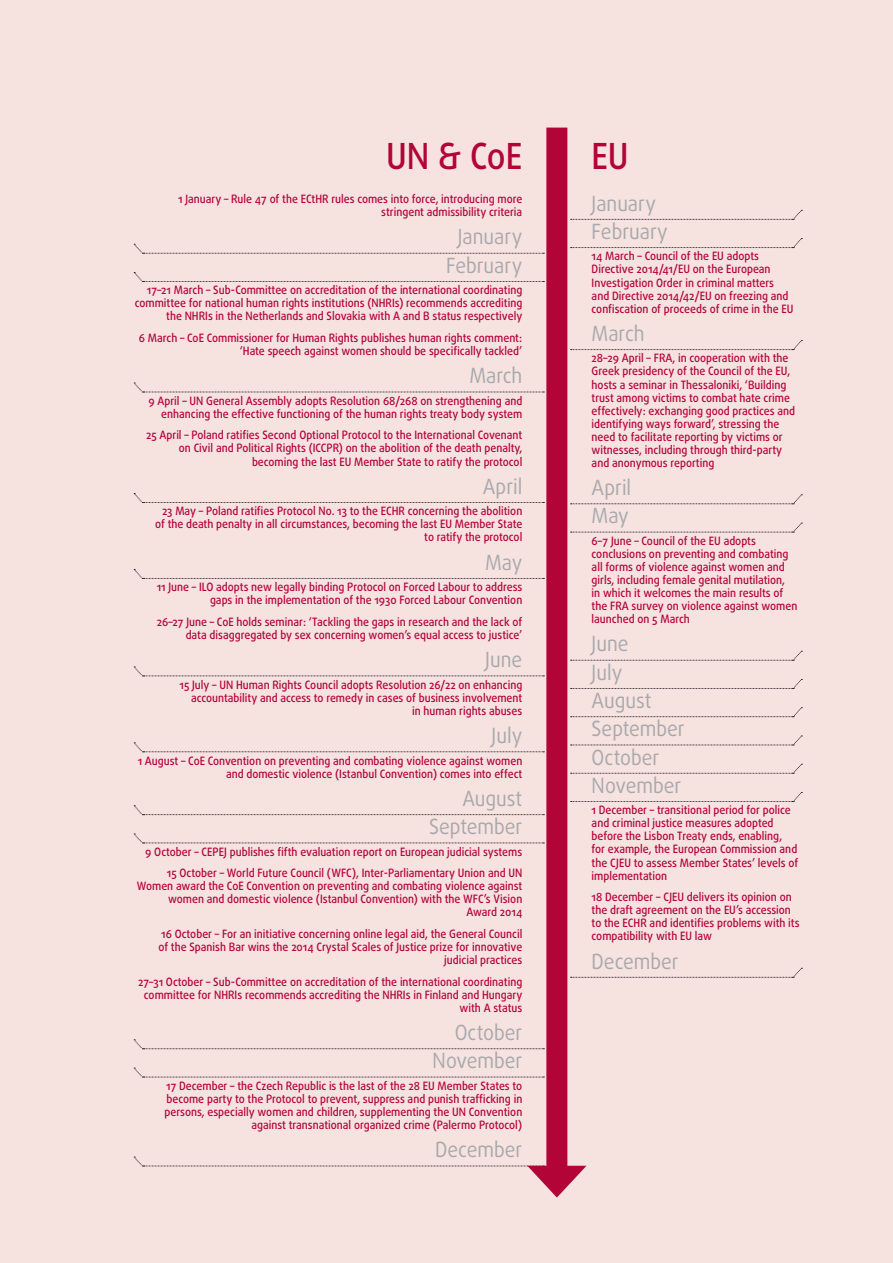
<style>
.page{position:relative;width:893px;height:1263px;background:#f6e2df}
.page>*{position:absolute;margin:0;border:0;box-sizing:border-box;transform-origin:0 0}
.t1{font:500 36px "Daxline Pro";letter-spacing:-.01em;color:#b30437;scale:.92 1}
.TIMELINE_month_right{font:21px "Daxline Pro";color:#a8a9ad;scale:.92 1}
.TIMELINE_month_left{font:21px "Daxline Pro";color:#a8a9ad;scale:.92 1}
.TIMELINE_body_right{font:500 11.55px/13px "Daxline Pro";color:#b30437;text-align:right;scale:.92 1}
.TIMELINE_body_left{font:500 11.55px/13px "Daxline Pro";color:#b30437;scale:.92 1}
</style>
<div class="page">
<svg style="left:134px;top:244px;width:410px;height:10px"></svg>
<svg style="left:134px;top:272px;width:410px;height:10px"></svg>
<svg style="left:134px;top:383px;width:410px;height:10px"></svg>
<svg style="left:134px;top:493px;width:410px;height:10px"></svg>
<svg style="left:134px;top:569px;width:410px;height:10px"></svg>
<svg style="left:134px;top:667px;width:410px;height:10px"></svg>
<svg style="left:134px;top:742px;width:410px;height:10px"></svg>
<svg style="left:134px;top:805px;width:410px;height:10px"></svg>
<svg style="left:134px;top:834px;width:410px;height:10px"></svg>
<svg style="left:134px;top:1039px;width:410px;height:10px"></svg>
<svg style="left:134px;top:1068px;width:410px;height:10px"></svg>
<svg style="left:571px;top:210px;width:231px;height:10px"></svg>
<svg style="left:571px;top:238px;width:231px;height:10px"></svg>
<svg style="left:571px;top:340px;width:231px;height:10px"></svg>
<svg style="left:571px;top:495px;width:231px;height:10px"></svg>
<svg style="left:571px;top:523px;width:231px;height:10px"></svg>
<svg style="left:571px;top:651px;width:231px;height:10px"></svg>
<svg style="left:571px;top:679px;width:231px;height:10px"></svg>
<svg style="left:571px;top:707px;width:231px;height:10px"></svg>
<svg style="left:571px;top:736px;width:231px;height:10px"></svg>
<svg style="left:571px;top:764px;width:231px;height:10px"></svg>
<svg style="left:571px;top:792px;width:231px;height:10px"></svg>
<svg style="left:571px;top:968px;width:231px;height:10px"></svg>
<div style="left:546px;top:128px;width:21px;height:1050px;background:#b30437"></div>
<svg style="left:134px;top:1157px;width:452px;height:40px"></svg>
<p class="t1" style="left:386px;top:132px;width:149px">UN &amp; CoE</p>
<p class="t1" style="left:592px;top:132px;width:42px">EU</p>
<p class="TIMELINE_body_right" style="left:178px;top:193px;width:376px">1 January – Rule 47 of the ECtHR rules comes into force, introducing more stringent admissibility criteria</p>
<p class="TIMELINE_month_right" style="left:458px;top:223px;width:72px">January</p>
<p class="TIMELINE_month_right" style="left:446px;top:251px;width:84px">February</p>
<p class="TIMELINE_body_right" style="left:135px;top:284px;width:423px">17–21 March – Sub-Committee on accreditation of the international coordinating committee for national human rights institutions (NHRIs) recommends accrediting the NHRIs in the Netherlands and Slovakia with A and B status respectively</p>
<p class="TIMELINE_body_right" style="left:139px;top:331px;width:418px">6 March – CoE Commissioner for Human Rights publishes human rights comment: ‘Hate speech against women should be specifically tackled’</p>
<p class="TIMELINE_month_right" style="left:469px;top:362px;width:59px">March</p>
<p class="TIMELINE_body_right" style="left:148px;top:394px;width:408px">9 April – UN General Assembly adopts Resolution 68/268 on strengthening and enhancing the effective functioning of the human rights treaty body system</p>
<p class="TIMELINE_body_right" style="left:146px;top:429px;width:410px">25 April – Poland ratifies Second Optional Protocol to the International Covenant on Civil and Political Rights (ICCPR) on the abolition of the death penalty, becoming the last EU Member State to ratify the protocol</p>
<p class="TIMELINE_month_right" style="left:483px;top:472px;width:44px">April</p>
<p class="TIMELINE_body_right" style="left:155px;top:505px;width:401px">23 May – Poland ratifies Protocol No. 13 to the ECHR concerning the abolition of the death penalty in all circumstances, becoming the last EU Member State to ratify the protocol</p>
<p class="TIMELINE_month_right" style="left:485px;top:548px;width:42px">May</p>
<p class="TIMELINE_body_right" style="left:157px;top:581px;width:399px">11 June – ILO adopts new legally binding Protocol on Forced Labour to address gaps in the implementation of the 1930 Forced Labour Convention</p>
<p class="TIMELINE_body_right" style="left:157px;top:615px;width:399px">26–27 June – CoE holds seminar: ‘Tackling the gaps in research and the lack of data disaggregated by sex concerning women’s equal access to justice’</p>
<p class="TIMELINE_month_right" style="left:485px;top:646px;width:42px">June</p>
<p class="TIMELINE_body_right" style="left:179px;top:678px;width:374px">15 July – UN Human Rights Council adopts Resolution 26/22 on enhancing accountability and access to remedy in cases of business involvement<br>in human rights abuses</p>
<p class="TIMELINE_month_right" style="left:492px;top:722px;width:35px">July</p>
<p class="TIMELINE_body_right" style="left:138px;top:754px;width:420px">1 August – CoE Convention on preventing and combating violence against women and domestic violence (Istanbul Convention) comes into effect</p>
<p class="TIMELINE_month_right" style="left:462px;top:784px;width:67px">August</p>
<p class="TIMELINE_month_right" style="left:429px;top:813px;width:103px">September</p>
<p class="TIMELINE_body_right" style="left:145px;top:845px;width:411px">9 October – CEPEJ publishes fifth evaluation report on European judicial systems</p>
<p class="TIMELINE_body_right" style="left:137px;top:867px;width:420px">15 October – World Future Council (WFC), Inter-Parliamentary Union and UN Women award the CoE Convention on preventing and combating violence against women and domestic violence (Istanbul Convention) with the WFC’s Vision Award 2014</p>
<p class="TIMELINE_body_right" style="left:158px;top:927px;width:397px">16 October – For an initiative concerning online legal aid, the General Council of the Spanish Bar wins the 2014 Crystal Scales of Justice prize for innovative judicial practices</p>
<p class="TIMELINE_body_right" style="left:138px;top:975px;width:419px">27–31 October – Sub-Committee on accreditation of the international coordinating committee for NHRIs recommends accrediting the NHRIs in Finland and Hungary with A status</p>
<p class="TIMELINE_month_right" style="left:455px;top:1018px;width:75px">October</p>
<p class="TIMELINE_month_right" style="left:433px;top:1047px;width:99px">November</p>
<p class="TIMELINE_body_right" style="left:164px;top:1079px;width:390px">17 December – the Czech Republic is the last of the 28 EU Member States to become party to the Protocol to prevent, suppress and punish trafficking in persons, especially women and children, supplementing the UN Convention against transnational organized crime (Palermo Protocol)</p>
<p class="TIMELINE_month_right" style="left:435px;top:1136px;width:96px">December</p>
<p class="TIMELINE_month_left" style="left:592px;top:189px;width:72px">January</p>
<p class="TIMELINE_month_left" style="left:592px;top:217px;width:84px">February</p>
<p class="TIMELINE_body_left" style="left:592px;top:250px;width:221px">14 March – Council of the EU adopts Directive 2014/41/EU on the European Investigation Order in criminal matters and Directive 2014/42/EU on freezing and confiscation of proceeds of crime in the EU</p>
<p class="TIMELINE_month_left" style="left:592px;top:319px;width:59px">March</p>
<p class="TIMELINE_body_left" style="left:592px;top:352px;width:223px">28–29 April – FRA, in cooperation with the Greek presidency of the Council of the EU, hosts a seminar in Thessaloniki, ‘Building trust among victims to combat hate crime effectively: exchanging good practices and identifying ways forward’, stressing the need to facilitate reporting by victims or witnesses, including through third-party and anonymous reporting</p>
<p class="TIMELINE_month_left" style="left:592px;top:474px;width:44px">April</p>
<p class="TIMELINE_month_left" style="left:592px;top:502px;width:42px">May</p>
<p class="TIMELINE_body_left" style="left:592px;top:534px;width:225px">6–7 June – Council of the EU adopts conclusions on preventing and combating all forms of violence against women and girls, including female genital mutilation,<br>in which it welcomes the main results of the FRA survey on violence against women launched on 5 March</p>
<p class="TIMELINE_month_left" style="left:592px;top:630px;width:42px">June</p>
<p class="TIMELINE_month_left" style="left:592px;top:658px;width:35px">July</p>
<p class="TIMELINE_month_left" style="left:592px;top:686px;width:67px">August</p>
<p class="TIMELINE_month_left" style="left:592px;top:715px;width:103px">September</p>
<p class="TIMELINE_month_left" style="left:592px;top:743px;width:75px">October</p>
<p class="TIMELINE_month_left" style="left:592px;top:771px;width:99px">November</p>
<p class="TIMELINE_body_left" style="left:592px;top:804px;width:226px">1 December – transitional period for police and criminal justice measures adopted before the Lisbon Treaty ends, enabling, for example, the European Commission and the CJEU to assess Member States’ levels of implementation</p>
<p class="TIMELINE_body_left" style="left:592px;top:890px;width:227px">18 December – CJEU delivers its opinion on the draft agreement on the EU’s accession to the ECHR and identifies problems with its compatibility with EU law</p>
<p class="TIMELINE_month_left" style="left:592px;top:947px;width:96px">December</p>
</div>
